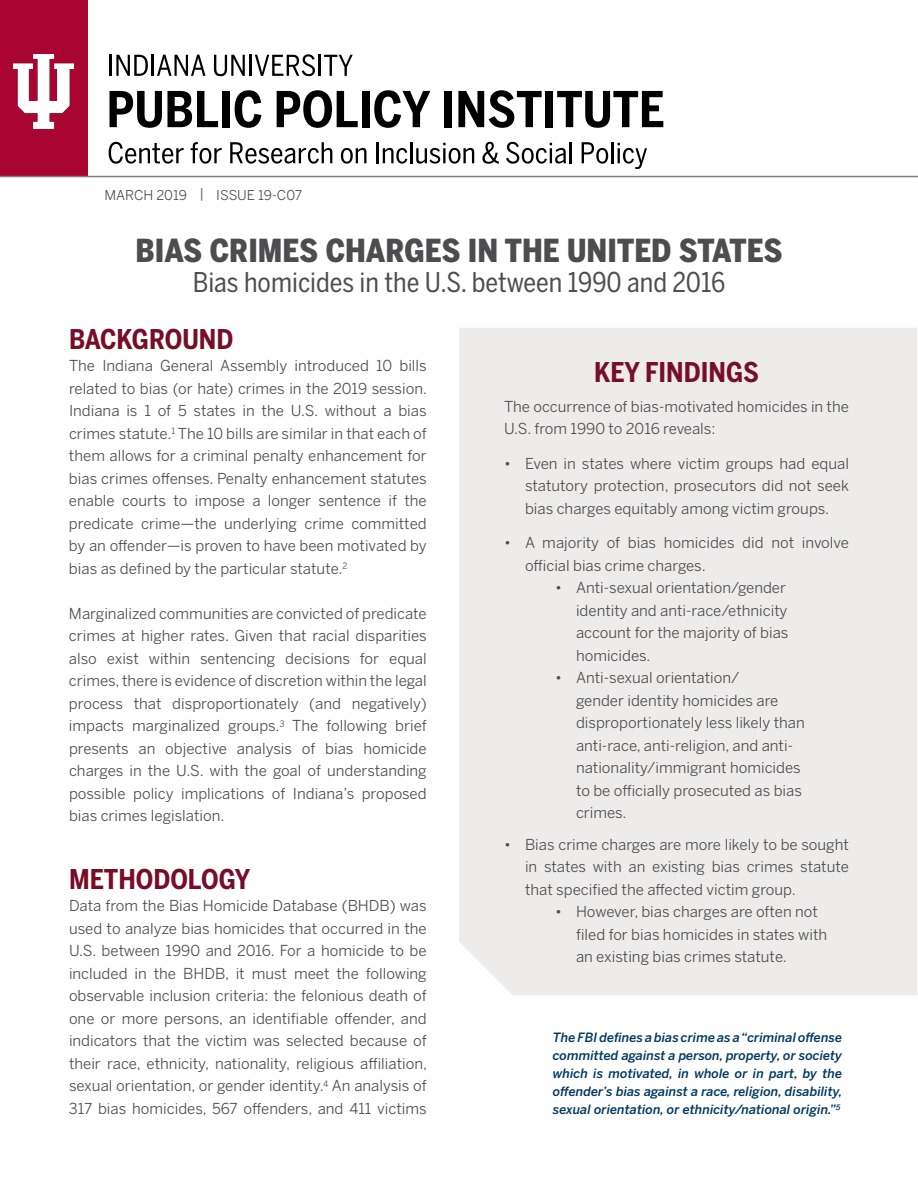
<style>
.page{position:relative;width:918px;height:1188px;background:#fff}
.page>*{position:absolute;margin:0;border:0;box-sizing:border-box;transform-origin:0 0}
.t1{font:900 31.5px "Benton Sans Cond";color:#4d4d4f}
.t2{font:27px "Benton Sans Cond";color:#4d4d4f}
.t3{font:700 27px "Benton Sans Cond";color:#770d29}
.t4{font:15px/22.5px "Benton Sans";color:#4d4d4f;text-align:justify}
.t5{font:13.5px "Benton Sans";color:#4d4d4f}
.t6{font:italic 500 12.75px/18px "Benton Sans";color:#003963;text-align:justify}
</style>
<div class="page">
<div style="left:0;top:0;width:88px;height:177px;background:#a90533"></div>
<hr style="left:110px;top:55px;width:2px;height:21px;background:#000">
<svg style="left:116px;top:55px;width:32px;height:21px"></svg>
<hr style="left:152px;top:55px;width:2px;height:21px;background:#000">
<svg style="left:157px;top:55px;width:49px;height:21px"></svg>
<svg style="left:214px;top:55px;width:31px;height:21px"></svg>
<hr style="left:249px;top:55px;width:3px;height:21px;background:#000">
<svg style="left:255px;top:54px;width:60px;height:22px"></svg>
<hr style="left:319px;top:55px;width:2px;height:21px;background:#000">
<svg style="left:324px;top:55px;width:29px;height:21px"></svg>
<svg style="left:110px;top:91px;width:108px;height:37px"></svg>
<div style="left:222px;top:91px;width:8px;height:36px;background:#000"></div>
<svg style="left:235px;top:90px;width:26px;height:38px"></svg>
<svg style="left:277px;top:90px;width:81px;height:38px"></svg>
<div style="left:362px;top:91px;width:7px;height:36px;background:#000"></div>
<svg style="left:374px;top:90px;width:56px;height:38px"></svg>
<div style="left:445px;top:91px;width:7px;height:36px;background:#000"></div>
<svg style="left:458px;top:90px;width:84px;height:38px"></svg>
<div style="left:546px;top:91px;width:7px;height:36px;background:#000"></div>
<svg style="left:557px;top:91px;width:106px;height:37px"></svg>
<svg style="left:109px;top:142px;width:75px;height:22px"></svg>
<svg style="left:191px;top:142px;width:31px;height:22px"></svg>
<svg style="left:230px;top:142px;width:102px;height:22px"></svg>
<svg style="left:341px;top:148px;width:25px;height:16px"></svg>
<hr style="left:376px;top:142px;width:3px;height:21px;background:#000">
<svg style="left:383px;top:148px;width:24px;height:16px"></svg>
<hr style="left:410px;top:142px;width:3px;height:21px;background:#000">
<svg style="left:416px;top:143px;width:58px;height:21px"></svg>
<svg style="left:482px;top:142px;width:17px;height:22px"></svg>
<svg style="left:506px;top:142px;width:60px;height:22px"></svg>
<hr style="left:569px;top:142px;width:3px;height:21px;background:#000">
<svg style="left:582px;top:142px;width:26px;height:22px"></svg>
<hr style="left:611px;top:142px;width:3px;height:21px;background:#000">
<svg style="left:618px;top:143px;width:29px;height:26px"></svg>
<div style="left:459px;top:328px;width:458px;height:667px;background:#eeeceb"></div>
<hr style="left:0;top:176px;width:918px;height:1px;background:#867d78">
<img style="left:14px;top:54px;width:59px;height:75px">
<p class="t5" style="left:104px;top:187px;width:199px">MARCH 2019 | ISSUE 19-C07</p>
<h1 class="t1" style="left:136px;top:230px;width:648px">BIAS CRIMES CHARGES IN THE UNITED STATES</h1>
<h2 class="t2" style="left:193px;top:266px;width:534px">Bias homicides in the U.S. between 1990 and 2016</h2>
<h2 class="t3" style="left:69px;top:322px;width:166px">BACKGROUND</h2>
<p class="t4" style="left:69px;top:355px;width:360px">The Indiana General Assembly introduced 10 bills related to bias (or hate) crimes in the 2019 session.<br>Indiana is 1 of 5 states in the U.S. without a bias crimes statute.<sup>1</sup> The 10 bills are similar in that each of them allows for a criminal penalty enhancement for bias crimes offenses. Penalty enhancement statutes enable courts to impose a longer sentence if the predicate crime—the underlying crime committed by an offender—is proven to have been motivated by bias as defined by the particular statute.<sup>2</sup></p>
<p class="t4" style="left:69px;top:602px;width:359px">Marginalized communities are convicted of predicate crimes at higher rates. Given that racial disparities also exist within sentencing decisions for equal crimes, there is evidence of discretion within the legal process that disproportionately (and negatively) impacts marginalized groups.<sup>3</sup> The following brief presents an objective analysis of bias homicide charges in the U.S. with the goal of understanding possible policy implications of Indiana’s proposed bias crimes legislation.</p>
<h2 class="t3" style="left:69px;top:862px;width:183px">METHODOLOGY</h2>
<p class="t4" style="left:69px;top:895px;width:360px">Data from the Bias Homicide Database (BHDB) was used to analyze bias homicides that occurred in the U.S. between 1990 and 2016. For a homicide to be included in the BHDB, it must meet the following observable inclusion criteria: the felonious death of one or more persons, an identifiable offender, and indicators that the victim was selected because of their race, ethnicity, nationality, religious affiliation, sexual orientation, or gender identity.<sup>4</sup> An analysis of 317 bias homicides, 567 offenders, and 411 victims</p>
<h2 class="t3" style="left:594px;top:355px;width:166px">KEY FINDINGS</h2>
<p class="t4" style="left:504px;top:395px;width:346px">The occurrence of bias-motivated homicides in the<br>U.S. from 1990 to 2016 reveals:</p>
<p class="t4" style="left:525px;top:452px;width:326px;text-indent:-21px">• Even in states where victim groups had equal statutory protection, prosecutors did not seek bias charges equitably among victim groups.</p>
<p class="t4" style="left:525px;top:532px;width:325px;text-indent:-21px">• A majority of bias homicides did not involve official bias crime charges.</p>
<p class="t4" style="left:576px;top:577px;width:214px;text-align:left;text-indent:-21px">• Anti-sexual orientation/gender identity and anti-race/ethnicity account for the majority of bias homicides.</p>
<p class="t4" style="left:576px;top:667px;width:230px;text-align:left;text-indent:-21px">• Anti-sexual orientation/<br>gender identity homicides are disproportionately less likely than anti-race, anti-religion, and anti&shy;nationality/immigrant homicides to be officially prosecuted as bias crimes.</p>
<p class="t4" style="left:525px;top:833px;width:326px;text-indent:-21px">• Bias crime charges are more likely to be sought in states with an existing bias crimes statute that specified the affected victim group.</p>
<p class="t4" style="left:576px;top:901px;width:253px;text-align:left;text-indent:-21px">• However, bias charges are often not filed for bias homicides in states with an existing bias crimes statute.</p>
<p class="t6" style="left:553px;top:1028px;width:291px">The FBI defines a bias crime as a “criminal offense committed against a person, property, or society which is motivated, in whole or in part, by the offender’s bias against a race, religion, disability, sexual orientation, or ethnicity/national origin.”<sup>5</sup></p>
</div>
